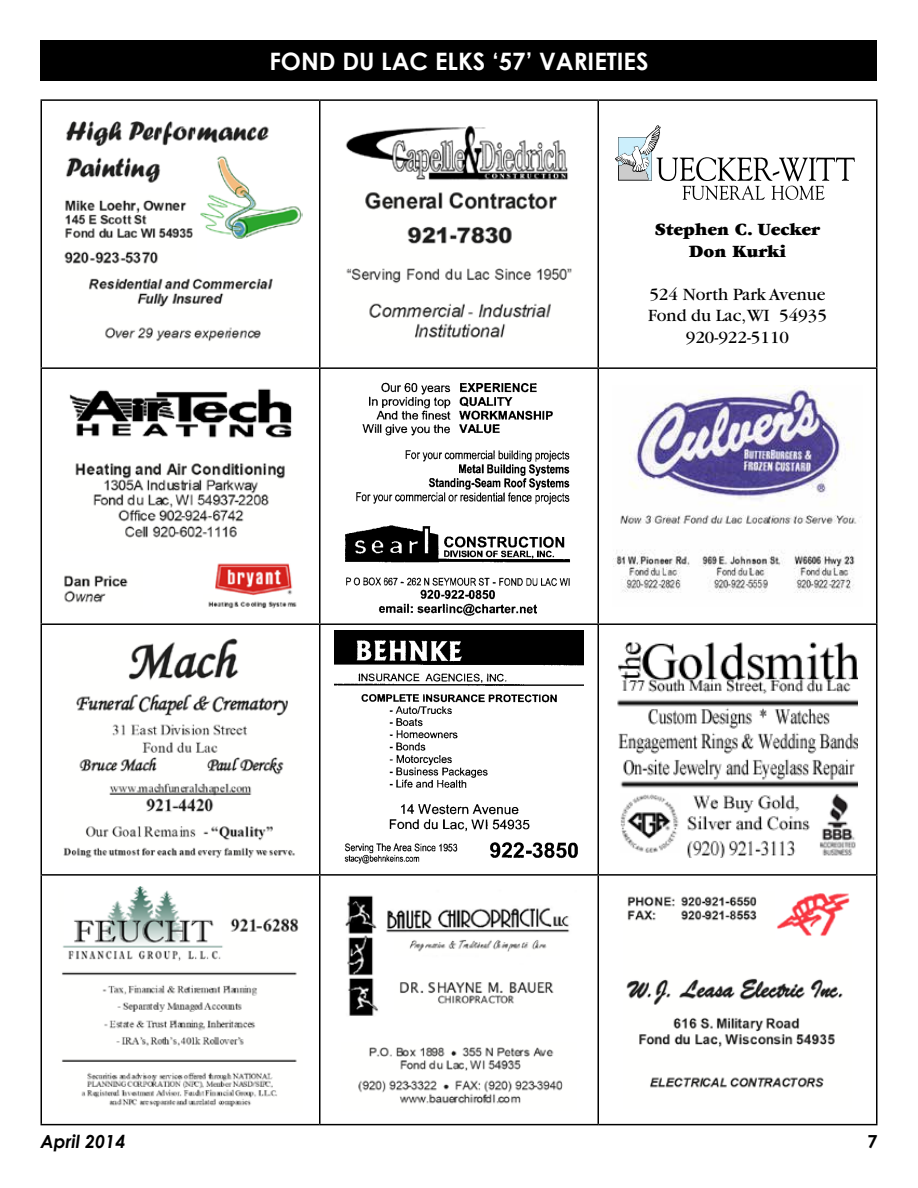
<style>
.page{position:relative;width:918px;height:1188px;background:#fff}
.page>*{position:absolute;margin:0;border:0;box-sizing:border-box;transform-origin:0 0}
.t1{font:700 24px "Century Gothic";color:#fff}
.t2{font:18px/21.6px "Garamond";color:#000;text-align:center}
.t3{font:900 18px/21.6px "Garamond";color:#000;text-align:center}
.t4{font:italic 700 18px "Century Gothic";color:#000}
.t5{font:700 18px "Century Gothic";color:#000}
</style>
<div class="page">
<div style="left:40px;top:40px;width:838px;height:41px;background:#000"></div>
<hr style="left:40px;top:99px;width:280px;height:2px;background:#000">
<hr style="left:40px;top:101px;width:2px;height:266px;background:#000">
<hr style="left:320px;top:99px;width:278px;height:2px;background:#000">
<hr style="left:319px;top:101px;width:2px;height:266px;background:#000">
<hr style="left:598px;top:99px;width:280px;height:2px;background:#000">
<hr style="left:597px;top:101px;width:2px;height:266px;background:#000">
<hr style="left:876px;top:101px;width:2px;height:266px;background:#000">
<hr style="left:40px;top:367px;width:280px;height:2px;background:#000">
<hr style="left:40px;top:369px;width:2px;height:254px;background:#000">
<hr style="left:320px;top:367px;width:278px;height:2px;background:#000">
<hr style="left:319px;top:369px;width:2px;height:254px;background:#000">
<hr style="left:598px;top:367px;width:280px;height:2px;background:#000">
<hr style="left:597px;top:369px;width:2px;height:254px;background:#000">
<hr style="left:876px;top:369px;width:2px;height:254px;background:#000">
<hr style="left:40px;top:623px;width:280px;height:2px;background:#000">
<hr style="left:40px;top:625px;width:2px;height:249px;background:#000">
<hr style="left:320px;top:623px;width:278px;height:2px;background:#000">
<hr style="left:319px;top:625px;width:2px;height:249px;background:#000">
<hr style="left:598px;top:623px;width:280px;height:2px;background:#000">
<hr style="left:597px;top:625px;width:2px;height:249px;background:#000">
<hr style="left:876px;top:625px;width:2px;height:249px;background:#000">
<hr style="left:40px;top:874px;width:280px;height:2px;background:#000">
<hr style="left:40px;top:876px;width:2px;height:248px;background:#000">
<hr style="left:320px;top:874px;width:278px;height:2px;background:#000">
<hr style="left:319px;top:876px;width:2px;height:248px;background:#000">
<hr style="left:598px;top:874px;width:280px;height:2px;background:#000">
<hr style="left:597px;top:876px;width:2px;height:248px;background:#000">
<hr style="left:876px;top:876px;width:2px;height:248px;background:#000">
<hr style="left:40px;top:1124px;width:280px;height:1px;background:#000">
<hr style="left:320px;top:1124px;width:278px;height:1px;background:#000">
<hr style="left:598px;top:1124px;width:280px;height:1px;background:#000">
<img style="left:64px;top:121px;width:239px;height:221px">
<img style="left:345px;top:125px;width:227px;height:213px">
<svg style="left:615px;top:125px;width:240px;height:75px"></svg>
<img style="left:64px;top:388px;width:233px;height:221px">
<img style="left:345px;top:382px;width:225px;height:234px">
<img style="left:613px;top:386px;width:248px;height:207px">
<img style="left:63px;top:638px;width:232px;height:220px">
<img style="left:335px;top:630px;width:248px;height:234px">
<img style="left:618px;top:642px;width:239px;height:215px">
<img style="left:62px;top:887px;width:237px;height:220px">
<img style="left:345px;top:895px;width:225px;height:209px">
<img style="left:626px;top:893px;width:224px;height:195px">
<h1 class="t1" style="left:269px;top:46px;width:381px">FOND DU LAC ELKS ‘57’ VARIETIES</h1>
<p class="t3" style="left:655px;top:219px;width:167px">Stephen C. Uecker<br>Don Kurki</p>
<p class="t2" style="left:648px;top:284px;width:180px">524 North Park Avenue<br>Fond du Lac,WI 54935<br>920-922-5110</p>
<p class="t4" style="left:40px;top:1129px;width:86px">April 2014</p>
<p class="t5" style="left:867px;top:1130px;width:12px">7</p>
</div>
